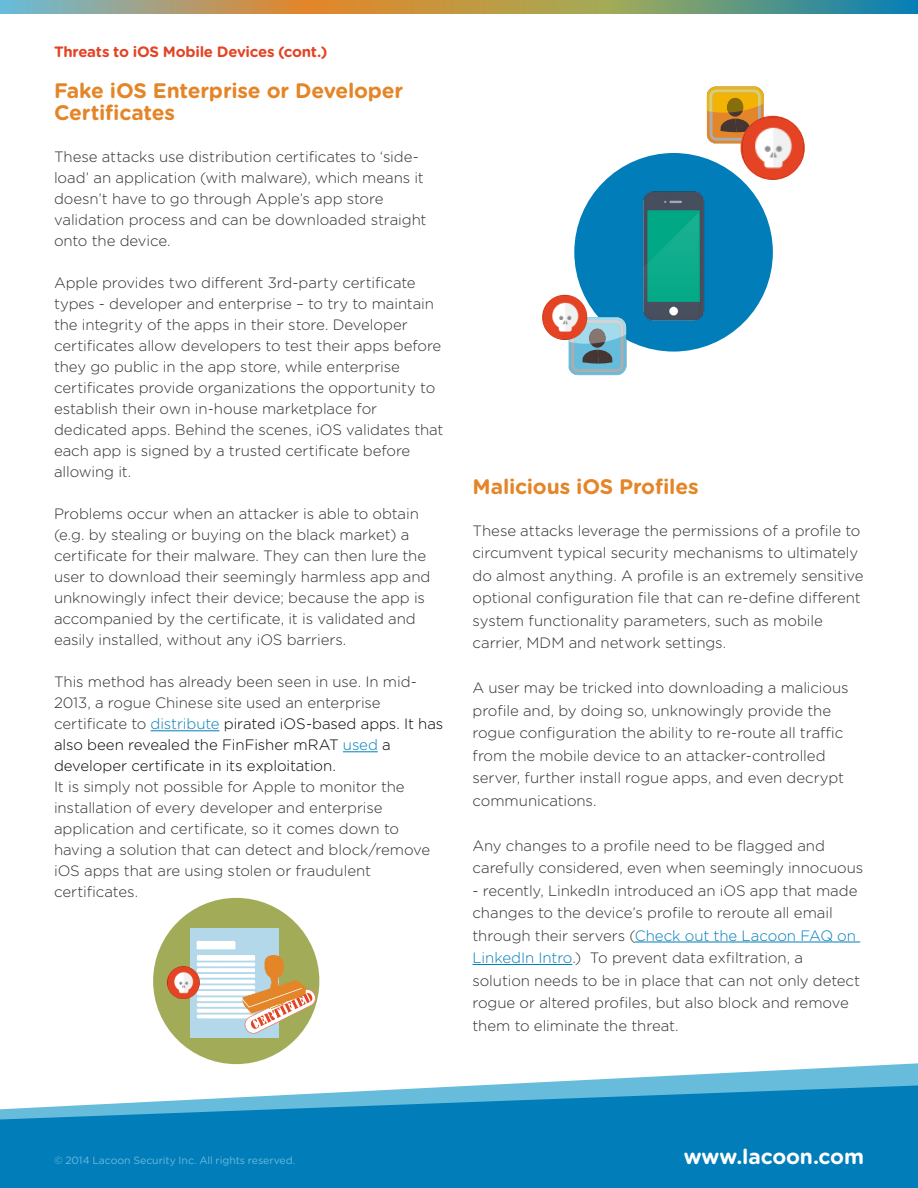
<style>
.page{position:relative;width:918px;height:1188px;background:#fff}
.page>*{position:absolute;margin:0;border:0;box-sizing:border-box;transform-origin:0 0}
.t1{font:700 21px/22.5px "Gotham Rounded";letter-spacing:-.01em;color:#e48528}
.t2{font:700 21px "Gotham Rounded";letter-spacing:-.01em;color:#fff}
.t3{font:300 15px/21px "Gotham Rounded";letter-spacing:-.005em;color:#2f2f2f}
.t4{font:300 15px/21px "Gotham Rounded";letter-spacing:-.01em;color:#000}
.t5{font:700 15px "Gotham Rounded";letter-spacing:-.02em;color:#e44324}
.t6{font:10.5px "Gotham Rounded";letter-spacing:-.005em;color:#67bcdb}
.s1{color:#2f2f2f}
.s2{color:#017dba}
</style>
<div class="page">
<svg style="left:218px;top:1062px;width:700px;height:22px"></svg>
<svg style="left:0;top:1084px;width:918px;height:104px;background:#1d8cc2"></svg>
<svg style="left:0;top:0;width:918px;height:14px;background:#93996e"></svg>
<hr style="left:151px;top:730px;width:69px;height:1px;background:#017dba">
<hr style="left:343px;top:751px;width:35px;height:1px;background:#017dba">
<hr style="left:635px;top:942px;width:225px;height:1px;background:#017dba">
<hr style="left:472px;top:964px;width:100px;height:1px;background:#017dba">
<div style="left:574px;top:153px;width:199px;height:199px;background:#017dba;border-radius:50%"></div>
<img style="left:643px;top:191px;width:62px;height:130px">
<svg style="left:569px;top:317px;width:57px;height:58px;background:#7ca9b9"></svg>
<svg style="left:707px;top:86px;width:57px;height:58px;background:#cf9c36"></svg>
<img style="left:735px;top:110px;width:70px;height:75px">
<img style="left:542px;top:291px;width:50px;height:52px">
<div style="left:153px;top:898px;width:166px;height:166px;background:#a2ab58;border-radius:50%"></div>
<div style="left:190px;top:928px;width:89px;height:109px;background:#b3d8ea"></div>
<svg style="left:197px;top:941px;width:119px;height:93px"></svg>
<img style="left:166px;top:963px;width:37px;height:38px">
<p class="t5" style="left:54px;top:41px;width:275px">Threats to iOS Mobile Devices (cont.)</p>
<h1 class="t1" style="left:54px;top:78px;width:351px">Fake iOS Enterprise or Developer<br>Certificates</h1>
<p class="t3" style="left:54px;top:146px;width:374px">These attacks use distribution certificates to ‘side&shy;load’ an application (with malware), which means it doesn’t have to go through Apple’s app store validation process and can be downloaded straight onto the device.</p>
<p class="t3" style="left:54px;top:272px;width:391px">Apple provides two different 3rd-party certificate types - developer and enterprise – to try to maintain the integrity of the apps in their store. Developer certificates allow developers to test their apps before they go public in the app store, while enterprise certificates provide organizations the opportunity to establish their own in-house marketplace for dedicated apps. Behind the scenes, iOS validates that each app is signed by a trusted certificate before allowing it.</p>
<p class="t3" style="left:54px;top:503px;width:378px">Problems occur when an attacker is able to obtain (e.g. by stealing or buying on the black market) a certificate for their malware. They can then lure the user to download their seemingly harmless app and unknowingly infect their device; because the app is accompanied by the certificate, it is validated and easily installed, without any iOS barriers.</p>
<p class="t4" style="left:54px;top:671px;width:391px"><span class="s1">This method has already been seen in use. In mid-2013, a rogue Chinese site used an enterprise certificate to</span> <span class="s2">distribute</span> pirated iOS-based apps. It has also been revealed the FinFisher mRAT <span class="s2">used</span> a developer certificate in its exploitation.</p>
<p class="t3" style="left:54px;top:776px;width:378px">It is simply not possible for Apple to monitor the installation of every developer and enterprise application and certificate, so it comes down to having a solution that can detect and block/remove iOS apps that are using stolen or fraudulent certificates.</p>
<h1 class="t1" style="left:472px;top:474px;width:228px">Malicious iOS Profiles</h1>
<p class="t3" style="left:472px;top:518px;width:393px;line-height:22.5px">These attacks leverage the permissions of a profile to circumvent typical security mechanisms to ultimately do almost anything. A profile is an extremely sensitive optional configuration file that can re-define different system functionality parameters, such as mobile carrier, MDM and network settings.</p>
<p class="t3" style="left:472px;top:676px;width:378px;line-height:22.5px">A user may be tricked into downloading a malicious profile and, by doing so, unknowingly provide the rogue configuration the ability to re-route all traffic from the mobile device to an attacker-controlled server, further install rogue apps, and even decrypt communications.</p>
<p class="t3" style="left:472px;top:833px;width:392px;line-height:22.5px">Any changes to a profile need to be flagged and carefully considered, even when seemingly innocuous</p>
<p class="t3" style="left:472px;top:878px;width:389px;line-height:22.5px">- recently, LinkedIn introduced an iOS app that made changes to the device’s profile to reroute all email through their servers (<span class="s2">Check out the Lacoon FAQ on LinkedIn Intro</span>.) To prevent data exfiltration, a solution needs to be in place that can not only detect rogue or altered profiles, but also block and remove them to eliminate the threat.</p>
<p class="t6" style="left:54px;top:1153px;width:243px">© 2014 Lacoon Security Inc. All rights reserved.</p>
<h1 class="t2" style="left:684px;top:1141px;width:182px">www.lacoon.com</h1>
</div>
